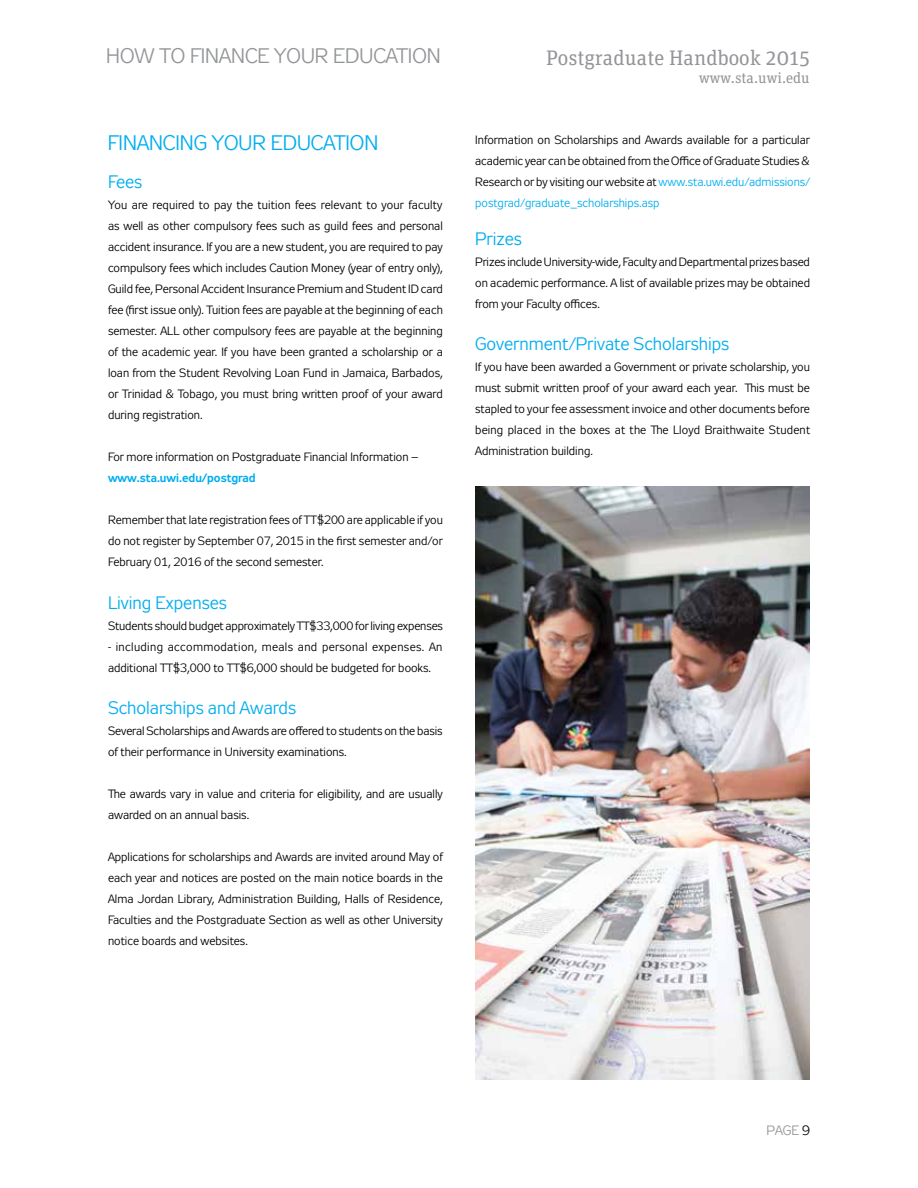
<style>
.page{position:relative;width:918px;height:1188px;background:#fff}
.page>*{position:absolute;margin:0;border:0;box-sizing:border-box;transform-origin:0 0}
.t1{font:21px "Zeppelin 31";color:#939598}
.t2{font:21px "Unit Slab";color:#939598}
.t3{font:21px "Zeppelin 31";color:#00aeef}
.t4{font:18px "Zeppelin 31";color:#00aeef}
.t5{font:15px "Unit Slab";color:#939598}
.t6{font:13.5px "Zeppelin 31";color:#939598}
.t7{font:12px/21px "Zeppelin 31";color:#000;text-align:justify}
.t8{font:12px/21px "Zeppelin 31";letter-spacing:.03em;color:#000}
.t9{font:700 12px "Zeppelin 31";color:#00aeef}
.s1{color:#00aeef}
.s2{color:#000}
</style>
<div class="page">
<img style="left:475px;top:486px;width:335px;height:594px">
<h1 class="t1" style="left:106px;top:45px;width:336px">HOW TO FINANCE YOUR EDUCATION</h1>
<h1 class="t3" style="left:108px;top:132px;width:272px">FINANCING YOUR EDUCATION</h1>
<h2 class="t4" style="left:108px;top:172px;width:36px">Fees</h2>
<p class="t7" style="left:108px;top:196px;width:336px">You are required to pay the tuition fees relevant to your faculty as well as other compulsory fees such as guild fees and personal accident insurance. If you are a new student, you are required to pay compulsory fees which includes Caution Money (year of entry only), Guild fee, Personal Accident Insurance Premium and Student ID card fee (first issue only). Tuition fees are payable at the beginning of each semester. ALL other compulsory fees are payable at the beginning of the academic year. If you have been granted a scholarship or a loan from the Student Revolving Loan Fund in Jamaica, Barbados, or Trinidad &amp; Tobago, you must bring written proof of your award during registration.</p>
<p class="t7" style="left:108px;top:448px;width:312px">For more information on Postgraduate Financial Information –</p>
<p class="t9" style="left:108px;top:471px;width:149px">www.sta.uwi.edu/postgrad</p>
<p class="t7" style="left:108px;top:511px;width:336px">Remember that late registration fees of TT$200 are applicable if you do not register by September 07, 2015 in the first semester and/or February 01, 2016 of the second semester.</p>
<h2 class="t4" style="left:108px;top:593px;width:121px">Living Expenses</h2>
<p class="t7" style="left:108px;top:616px;width:337px">Students should budget approximately TT$33,000 for living expenses</p>
<p class="t8" style="left:108px;top:637px;width:336px">- including accommodation, meals and personal expenses. An additional TT$3,000 to TT$6,000 should be budgeted for books.</p>
<h2 class="t4" style="left:108px;top:698px;width:190px">Scholarships and Awards</h2>
<p class="t7" style="left:108px;top:722px;width:336px">Several Scholarships and Awards are offered to students on the basis of their performance in University examinations.</p>
<p class="t7" style="left:108px;top:785px;width:336px">The awards vary in value and criteria for eligibility, and are usually awarded on an annual basis.</p>
<p class="t7" style="left:108px;top:848px;width:336px">Applications for scholarships and Awards are invited around May of each year and notices are posted on the main notice boards in the Alma Jordan Library, Administration Building, Halls of Residence, Faculties and the Postgraduate Section as well as other University notice boards and websites.</p>
<h1 class="t2" style="left:546px;top:43px;width:265px">Postgraduate Handbook 2015</h1>
<p class="t5" style="left:699px;top:67px;width:112px">www.sta.uwi.edu</p>
<p class="t7" style="left:475px;top:130px;width:336px">Information on Scholarships and Awards available for a particular academic year can be obtained from the Office of Graduate Studies &amp; Research or by visiting our website at <span class="s1">www.sta.uwi.edu/admissions/ postgrad/graduate_scholarships.asp</span></p>
<h2 class="t4" style="left:475px;top:229px;width:48px">Prizes</h2>
<p class="t7" style="left:475px;top:252px;width:336px">Prizes include University-wide, Faculty and Departmental prizes based on academic performance. A list of available prizes may be obtained from your Faculty offices.</p>
<h2 class="t4" style="left:475px;top:334px;width:256px">Government/Private Scholarships</h2>
<p class="t7" style="left:475px;top:358px;width:337px">If you have been awarded a Government or private scholarship, you must submit written proof of your award each year. This must be stapled to your fee assessment invoice and other documents before being placed in the boxes at the The Lloyd Braithwaite Student Administration building.</p>
<p class="t6" style="left:767px;top:1124px;width:45px">PAGE <span class="s2">9</span></p>
</div>
